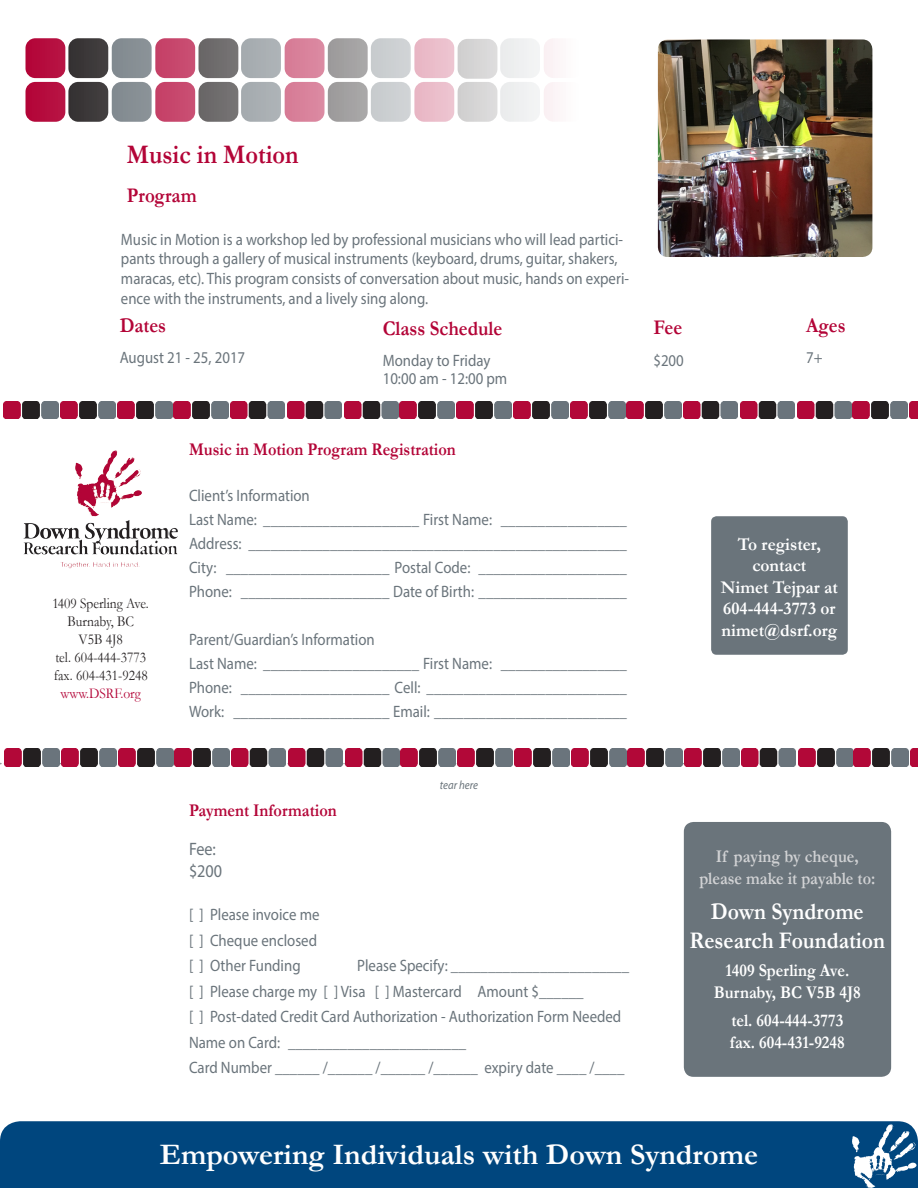
<style>
.page{position:relative;width:918px;height:1188px;background:#fff}
.page>*{position:absolute;margin:0;border:0;box-sizing:border-box;transform-origin:0 0}
.t1{font:700 30px "Garamond";color:#fff}
.Heading{font:700 27px "Garamond";color:#b30437;scale:.9 1}
.t2{font:700 24px/28.8px "Garamond";color:#fff;text-align:center;scale:.9 1}
.Sub_Heading{font:700 21px "Garamond";color:#b30437;scale:.9 1}
.t3{font:700 18px/21.6px "Garamond";color:#fff;text-align:center;scale:.9 1}
.t4{font:700 18px/21.6px "Garamond";color:#fff;text-align:center;scale:.96 1}
.t5{font:700 18px "Garamond";color:#b30437;scale:.9 1}
.t6{font:700 18px/21.6px "Garamond";color:#d1d2d4;text-align:center;scale:.9 1}
.t7{font:18px "Myriad Pro";color:#6a747b;scale:.9 1}
.Copy{font:16.5px/19.8px "Myriad Pro";color:#6a747b;scale:.9 1}
.t8{font:15px "Garamond";color:#231f20;scale:.9 1}
.t9{font:15px "Garamond";color:#b30437;scale:.9 1}
.t10{font:italic 12px "Myriad Pro";color:#6a747b;scale:.9 1}
</style>
<div class="page">
<svg style="left:0;top:763px;width:911px;height:1px"></svg>
<div style="left:544px;top:82px;width:40px;height:40px;background:#fcf8f9;border-radius:10px"></div>
<div style="left:500px;top:82px;width:40px;height:40px;background:#eff0f1;border-radius:10px"></div>
<div style="left:414px;top:82px;width:40px;height:40px;background:#ebbdca;border-radius:10px"></div>
<div style="left:458px;top:82px;width:39px;height:40px;background:#d7d6d6;border-radius:10px"></div>
<div style="left:371px;top:82px;width:40px;height:40px;background:#ccd0d2;border-radius:10px"></div>
<div style="left:285px;top:82px;width:40px;height:40px;background:#d9839c;border-radius:10px"></div>
<div style="left:328px;top:82px;width:40px;height:40px;background:#a3a1a2;border-radius:10px"></div>
<div style="left:241px;top:82px;width:40px;height:40px;background:#a9afb3;border-radius:10px"></div>
<div style="left:199px;top:82px;width:39px;height:40px;background:#6f6d6d;border-radius:10px"></div>
<div style="left:544px;top:38px;width:40px;height:40px;background:#fcf8f9;border-radius:10px"></div>
<div style="left:500px;top:38px;width:40px;height:40px;background:#eff0f1;border-radius:10px"></div>
<div style="left:414px;top:38px;width:40px;height:40px;background:#ebbdca;border-radius:10px"></div>
<div style="left:458px;top:39px;width:39px;height:40px;background:#d7d6d6;border-radius:10px"></div>
<div style="left:371px;top:38px;width:40px;height:40px;background:#ccd0d2;border-radius:10px"></div>
<div style="left:285px;top:38px;width:40px;height:40px;background:#d9839c;border-radius:10px"></div>
<div style="left:328px;top:38px;width:40px;height:40px;background:#a3a1a2;border-radius:10px"></div>
<div style="left:241px;top:38px;width:40px;height:40px;background:#a9afb3;border-radius:10px"></div>
<div style="left:199px;top:38px;width:39px;height:40px;background:#6f6d6d;border-radius:10px"></div>
<div style="left:155px;top:82px;width:40px;height:40px;background:#c7486d;border-radius:10px"></div>
<div style="left:112px;top:82px;width:40px;height:40px;background:#868e94;border-radius:10px"></div>
<div style="left:68px;top:82px;width:40px;height:40px;background:#3c3839;border-radius:10px"></div>
<div style="left:155px;top:38px;width:40px;height:40px;background:#c7486d;border-radius:10px"></div>
<div style="left:112px;top:38px;width:40px;height:40px;background:#868e94;border-radius:10px"></div>
<div style="left:68px;top:38px;width:40px;height:40px;background:#3c3839;border-radius:10px"></div>
<div style="left:26px;top:82px;width:39px;height:40px;background:#b50d3e;border-radius:10px"></div>
<div style="left:26px;top:38px;width:39px;height:40px;background:#b50d3e;border-radius:10px"></div>
<svg style="left:107px;top:450px;width:10px;height:12px"></svg>
<div style="left:0;top:1121px;width:918px;height:67px;background:#00467e"></div>
<svg style="left:852px;top:1124px;width:64px;height:64px"></svg>
<img style="left:854px;top:1168px;width:30px;height:7px">
<img style="left:5px;top:749px;width:54px;height:17px">
<img style="left:458px;top:749px;width:55px;height:17px">
<img style="left:231px;top:749px;width:55px;height:17px">
<img style="left:684px;top:749px;width:55px;height:17px">
<img style="left:62px;top:749px;width:54px;height:17px">
<img style="left:515px;top:749px;width:54px;height:17px">
<img style="left:288px;top:749px;width:55px;height:17px">
<img style="left:741px;top:749px;width:55px;height:17px">
<img style="left:119px;top:749px;width:110px;height:17px">
<img style="left:572px;top:749px;width:110px;height:17px">
<img style="left:345px;top:749px;width:111px;height:17px">
<img style="left:798px;top:749px;width:111px;height:17px">
<img style="left:911px;top:749px;width:7px;height:17px">
<div style="left:711px;top:516px;width:137px;height:139px;background:#6a747b;border-radius:5px"></div>
<img style="left:658px;top:39px;width:214px;height:218px">
<img style="left:4px;top:401px;width:54px;height:17px">
<img style="left:457px;top:401px;width:54px;height:17px">
<img style="left:230px;top:401px;width:55px;height:17px">
<img style="left:683px;top:401px;width:55px;height:17px">
<img style="left:61px;top:401px;width:54px;height:17px">
<img style="left:514px;top:401px;width:54px;height:17px">
<img style="left:287px;top:401px;width:55px;height:17px">
<img style="left:740px;top:401px;width:55px;height:17px">
<img style="left:118px;top:401px;width:110px;height:17px">
<img style="left:571px;top:401px;width:110px;height:17px">
<img style="left:344px;top:401px;width:111px;height:17px">
<img style="left:797px;top:401px;width:111px;height:17px">
<img style="left:910px;top:401px;width:8px;height:17px">
<div style="left:684px;top:822px;width:207px;height:255px;background:#6a747b;border-radius:10px"></div>
<p class="Heading" style="left:127px;top:136px;width:192px">Music in Motion</p>
<p class="Sub_Heading" style="left:127px;top:181px;width:79px">Program</p>
<p class="Copy" style="left:121px;top:229px;width:566px">Music in Motion is a workshop led by professional musicians who will lead partici&shy;pants through a gallery of musical instruments (keyboard, drums, guitar, shakers, maracas, etc). This program consists of conversation about music, hands on experi&shy;ence with the instruments, and a lively sing along.</p>
<p class="Sub_Heading" style="left:120px;top:311px;width:53px">Dates</p>
<p class="Copy" style="left:120px;top:348px;width:141px">August 21 - 25, 2017</p>
<p class="Sub_Heading" style="left:383px;top:314px;width:134px">Class Schedule</p>
<p class="Copy" style="left:383px;top:352px;width:140px;line-height:18px">Monday to Friday<br>10:00 am - 12:00 pm</p>
<p class="t8" style="left:53px;top:593px;width:109px">1409 Sperling Ave.</p>
<p class="t8" style="left:67px;top:611px;width:75px">Burnaby, BC</p>
<p class="t8" style="left:79px;top:629px;width:51px">V5B 4J8</p>
<p class="t8" style="left:55px;top:647px;width:102px">tel. 604-444-3773</p>
<p class="t8" style="left:54px;top:665px;width:106px">fax. 604-431-9248</p>
<p class="t9" style="left:61px;top:683px;width:91px">www.DSRF.org</p>
<p class="t5" style="left:189px;top:437px;width:298px">Music in Motion Program Registration</p>
<p class="Copy" style="left:189px;top:485px;width:136px">Client’s Information</p>
<p class="Copy" style="left:189px;top:509px;width:488px">Last Name: _____________________ First Name: _________________</p>
<p class="Copy" style="left:189px;top:533px;width:488px">Address: ___________________________________________________</p>
<p class="Copy" style="left:189px;top:557px;width:488px">City: ______________________ Postal Code: ____________________</p>
<p class="Copy" style="left:189px;top:581px;width:488px">Phone: ____________________ Date of Birth: ____________________</p>
<p class="Copy" style="left:189px;top:629px;width:208px">Parent/Guardian’s Information</p>
<p class="Copy" style="left:189px;top:653px;width:488px">Last Name: _____________________ First Name: _________________</p>
<p class="Copy" style="left:189px;top:677px;width:488px">Phone: ____________________ Cell: ___________________________</p>
<p class="Copy" style="left:189px;top:701px;width:488px">Work: _____________________ Email: __________________________</p>
<p class="t10" style="left:440px;top:778px;width:44px">tear here</p>
<p class="t5" style="left:189px;top:798px;width:166px">Payment Information</p>
<p class="t7" style="left:189px;top:838px;width:31px">Fee:</p>
<p class="t7" style="left:189px;top:860px;width:38px">$200</p>
<p class="Copy" style="left:189px;top:905px;width:147px">[ ] Please invoice me</p>
<p class="Copy" style="left:189px;top:930px;width:144px">[ ] Cheque enclosed</p>
<p class="Copy" style="left:189px;top:956px;width:126px">[ ] Other Funding</p>
<p class="Copy" style="left:357px;top:956px;width:304px">Please Specify: ________________________</p>
<p class="Copy" style="left:189px;top:981px;width:440px">[ ] Please charge my [ ] Visa [ ] Mastercard Amount $______</p>
<p class="Copy" style="left:189px;top:1007px;width:482px">[ ] Post-dated Credit Card Authorization - Authorization Form Needed</p>
<p class="Copy" style="left:189px;top:1032px;width:310px">Name on Card: ________________________</p>
<p class="Copy" style="left:189px;top:1058px;width:485px">Card Number ______ /______ /______ /______ expiry date ____ /____</p>
<p class="Sub_Heading" style="left:653px;top:313px;width:34px">Fee</p>
<p class="Copy" style="left:653px;top:350px;width:35px">$200</p>
<p class="Sub_Heading" style="left:806px;top:311px;width:45px">Ages</p>
<p class="Copy" style="left:806px;top:347px;width:20px">7+</p>
<p class="t4" style="left:738px;top:533px;width:88px">To register, contact</p>
<p class="t4" style="left:721px;top:576px;width:123px;text-align:left">Nimet Tejpar at<br>604-444-3773 or nimet@dsrf.org</p>
<p class="t6" style="left:699px;top:846px;width:197px">If paying by cheque, please make it payable to:</p>
<p class="t2" style="left:690px;top:897px;width:219px">Down Syndrome<br>Research Foundation</p>
<p class="t3" style="left:714px;top:960px;width:165px">1409 Sperling Ave.<br>Burnaby, BC V5B 4J8</p>
<p class="t3" style="left:730px;top:1010px;width:129px;text-align:left">tel. 604-444-3773 fax. 604-431-9248</p>
<p class="t1" style="left:160px;top:1135px;width:600px">Empowering Individuals with Down Syndrome</p>
</div>
